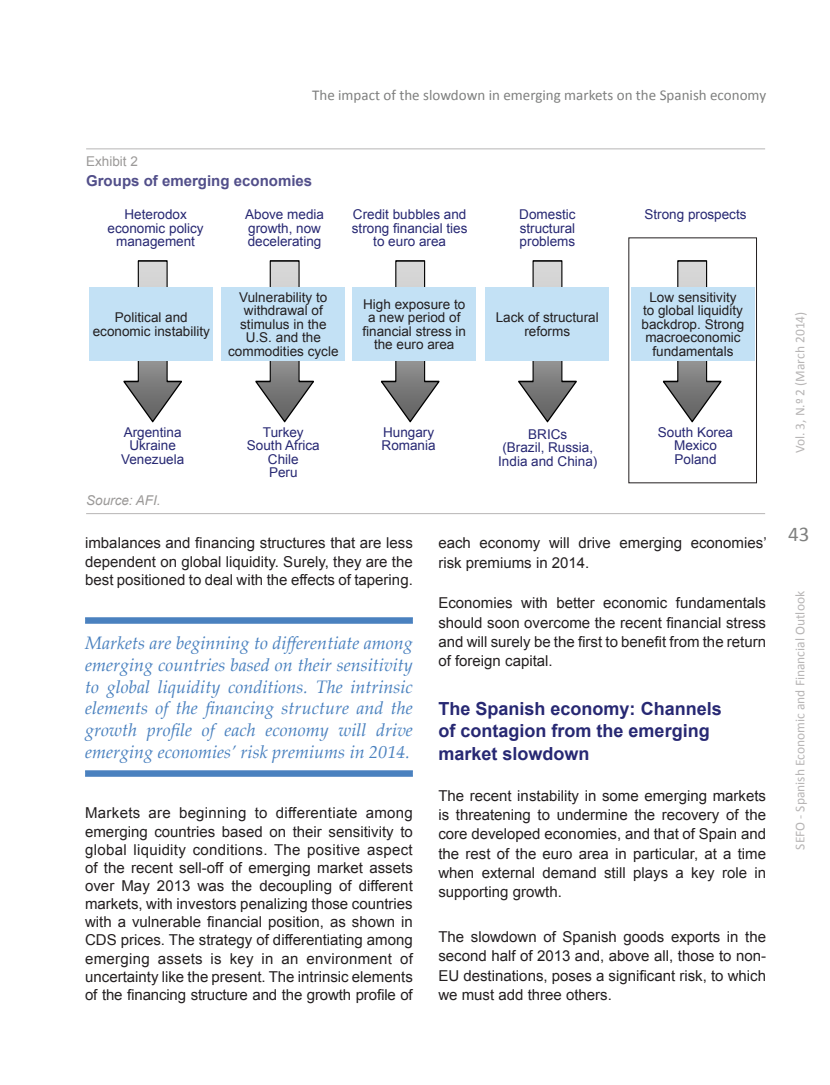
<style>
.page{position:relative;width:830px;height:1085px;background:#fff}
.page>*{position:absolute;margin:0;border:0;box-sizing:border-box;transform-origin:0 0}
.t1{font:21px "Calibri";color:#7f807f}
._14-Texto_azul_2_fil{font:italic 18px/21.8px "Palatino Linotype";color:#4a81bf;text-align:justify}
._05-Epigrafe{font:700 18px/22.8px "Arial";color:#272873}
._07-Texto_general{font:15px/18.1px "Arial";color:#231f20;text-align:justify}
.t2{font:15px "Calibri";color:#7f807f}
._10-Exhibit-Table__T{font:700 15px "Arial";color:#524f8a}
._13-Table__texto{font:13.5px/13.5px "Arial";color:#272873;text-align:center}
._13-Table__texto-2{font:13.5px/13.5px "Arial";color:#231f20;text-align:center}
.t3{font:13.5px "Calibri";color:#b7b5b5}
._12-Exhibit-Table__s{font:italic 13.5px "Arial";color:#9b9998}
._09-Exhibit-Table__p{font:13.5px "Arial";color:#9b9998}
</style>
<div class="page">
<div style="left:85px;top:617px;width:327px;height:6px;background:#4a81bf"></div>
<div style="left:85px;top:770px;width:327px;height:6px;background:#4a81bf"></div>
<hr style="left:86px;top:148px;width:678px;height:1px;background:#b7b5b5">
<hr style="left:86px;top:513px;width:678px;height:1px;background:#b7b5b5">
<svg style="left:122px;top:260px;width:61px;height:163px"></svg>
<svg style="left:254px;top:260px;width:61px;height:163px"></svg>
<svg style="left:379px;top:260px;width:61px;height:163px"></svg>
<svg style="left:517px;top:260px;width:61px;height:163px"></svg>
<svg style="left:661px;top:260px;width:61px;height:163px"></svg>
<div style="left:90px;top:287px;width:123px;height:73px;background:#c3e1f5"></div>
<div style="left:221px;top:287px;width:124px;height:73px;background:#c3e1f5"></div>
<div style="left:352px;top:287px;width:123px;height:73px;background:#c3e1f5"></div>
<div style="left:485px;top:287px;width:123px;height:73px;background:#c3e1f5"></div>
<div style="left:631px;top:287px;width:123px;height:73px;background:#c3e1f5"></div>
<p class="t2" style="left:312px;top:85px;width:455px">The impact of the slowdown in emerging markets on the Spanish economy</p>
<p class="_09-Exhibit-Table__p" style="left:86px;top:153px;width:53px">Exhibit 2</p>
<p class="_10-Exhibit-Table__T" style="left:86px;top:170px;width:227px">Groups of emerging economies</p>
<p class="_13-Table__texto" style="left:107px;top:208px;width:98px">Heterodox economic policy management</p>
<p class="_13-Table__texto" style="left:519px;top:208px;width:58px;text-align:justify">Domestic structural problems</p>
<p class="_13-Table__texto" style="left:644px;top:208px;width:104px">Strong prospects</p>
<p class="_13-Table__texto" style="left:352px;top:208px;width:117px">Credit bubbles and strong financial ties to euro area</p>
<p class="_13-Table__texto" style="left:245px;top:208px;width:80px;text-align:left">Above media growth, now decelerating</p>
<p class="_13-Table__texto-2" style="left:93px;top:310px;width:119px">Political and economic instability</p>
<p class="_13-Table__texto-2" style="left:228px;top:290px;width:112px">Vulnerability to withdrawal of stimulus in the<br>U.S. and the commodities cycle</p>
<p class="_13-Table__texto-2" style="left:362px;top:297px;width:105px">High exposure to a new period of financial stress in the euro area</p>
<p class="_13-Table__texto" style="left:124px;top:425px;width:59px">Argentina</p>
<p class="_13-Table__texto" style="left:129px;top:438px;width:48px">Ukraine</p>
<p class="_13-Table__texto" style="left:121px;top:452px;width:65px">Venezuela</p>
<p class="_12-Exhibit-Table__s" style="left:86px;top:491px;width:76px">Source: AFI.</p>
<p class="_13-Table__texto" style="left:263px;top:425px;width:42px">Turkey</p>
<p class="_13-Table__texto" style="left:247px;top:438px;width:74px">South Africa</p>
<p class="_13-Table__texto" style="left:268px;top:452px;width:32px">Chile</p>
<p class="_13-Table__texto" style="left:269px;top:465px;width:30px">Peru</p>
<p class="_13-Table__texto" style="left:383px;top:425px;width:53px">Hungary</p>
<p class="_13-Table__texto" style="left:381px;top:438px;width:56px">Romania</p>
<p class="_13-Table__texto-2" style="left:495px;top:310px;width:104px">Lack of structural reforms</p>
<p class="_13-Table__texto" style="left:528px;top:427px;width:41px">BRICs</p>
<p class="_13-Table__texto" style="left:502px;top:441px;width:92px">(Brazil, Russia,</p>
<p class="_13-Table__texto" style="left:498px;top:454px;width:101px">India and China)</p>
<p class="_13-Table__texto-2" style="left:641px;top:290px;width:104px">Low sensitivity<br>to global liquidity backdrop. Strong macroeconomic fundamentals</p>
<p class="_13-Table__texto" style="left:657px;top:425px;width:77px">South Korea</p>
<p class="_13-Table__texto" style="left:673px;top:438px;width:44px">Mexico</p>
<p class="_13-Table__texto" style="left:674px;top:452px;width:44px">Poland</p>
<p class="_07-Texto_general" style="left:85px;top:534px;width:329px">imbalances and financing structures that are less dependent on global liquidity. Surely, they are the best positioned to deal with the effects of tapering.</p>
<p class="_14-Texto_azul_2_fil" style="left:85px;top:631px;width:329px">Markets are beginning to differentiate among emerging countries based on their sensitivity to global liquidity conditions. The intrinsic elements of the financing structure and the growth profile of each economy will drive emerging economies’ risk premiums in 2014.</p>
<p class="_07-Texto_general" style="left:85px;top:804px;width:329px">Markets are beginning to differentiate among emerging countries based on their sensitivity to global liquidity conditions. The positive aspect of the recent sell-off of emerging market assets over May 2013 was the decoupling of different markets, with investors penalizing those countries with a vulnerable financial position, as shown in CDS prices. The strategy of differentiating among emerging assets is key in an environment of uncertainty like the present. The intrinsic elements of the financing structure and the growth profile of</p>
<p class="_07-Texto_general" style="left:438px;top:533px;width:329px;line-height:19.2px">each economy will drive emerging economies’ risk premiums in 2014.</p>
<p class="_07-Texto_general" style="left:438px;top:593px;width:329px;line-height:19.2px">Economies with better economic fundamentals should soon overcome the recent financial stress and will surely be the first to benefit from the return of foreign capital.</p>
<p class="_05-Epigrafe" style="left:438px;top:697px;width:285px">The Spanish economy: Channels of contagion from the emerging market slowdown</p>
<p class="_07-Texto_general" style="left:438px;top:786px;width:329px;line-height:19.2px">The recent instability in some emerging markets is threatening to undermine the recovery of the core developed economies, and that of Spain and the rest of the euro area in particular, at a time when external demand still plays a key role in supporting growth.</p>
<p class="_07-Texto_general" style="left:438px;top:927px;width:329px;line-height:19.2px">The slowdown of Spanish goods exports in the second half of 2013 and, above all, those to non-EU destinations, poses a significant risk, to which we must add three others.</p>
<p class="t3" style="left:791px;top:453px;width:143px;rotate:-90deg">Vol. 3, N.º 2 (March 2014)</p>
<p class="t1" style="left:787px;top:520px;width:23px">43</p>
<p class="t3" style="left:791px;top:849px;width:260px;rotate:-90deg">SEFO - Spanish Economic and Financial Outlook</p>
</div>
